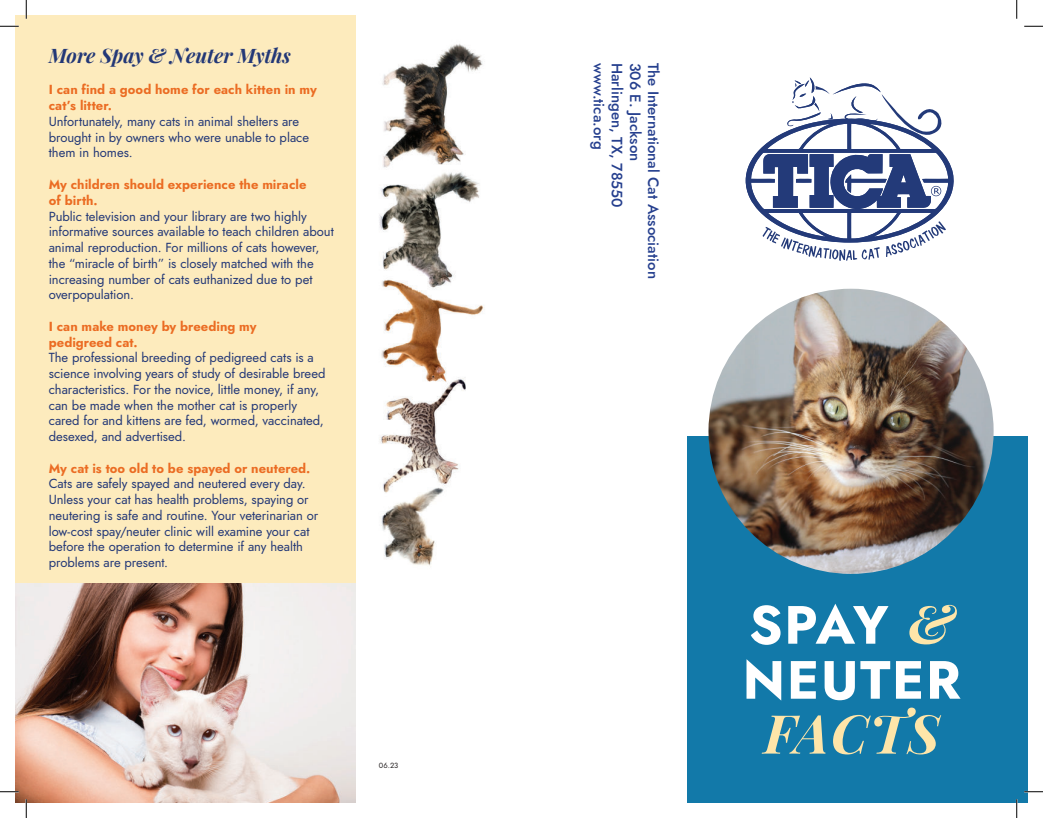
<style>
.page{position:relative;width:1043px;height:818px;background:#fff}
.page>*{position:absolute;margin:0;border:0;box-sizing:border-box;transform-origin:0 0}
.t1{font:700 53.75px/55px "Jost";letter-spacing:.03em;color:#fff}
.t2{font:italic 700 53.75px "Playfair Display";letter-spacing:.03em;color:#fee5a9}
.t3{font:italic 700 20px "Playfair Display";letter-spacing:-.01em;color:#233877}
.t4{font:500 15px "Jost";color:#253f8e}
.t5{font:13.12px/15.8px "Jost";letter-spacing:-.005em;color:#233877}
.t6{font:700 13.12px/15.8px "Jost";letter-spacing:.005em;color:#eb6c23}
.t7{font:7.5px "Jost";color:#231f20}
.s1{font-family:"Playfair Display";font-style:italic;color:#fee5a9}
</style>
<div class="page">
<div style="left:687px;top:436px;width:341px;height:366px;background:#1279a9"></div>
<div style="left:15px;top:15px;width:341px;height:787px;background:#fdebbd"></div>
<svg style="left:745px;top:77px;width:208px;height:184px"></svg>
<img style="left:379px;top:44px;width:105px;height:522px">
<img style="left:708px;top:289px;width:285px;height:285px;border-radius:142px">
<img style="left:15px;top:583px;width:341px;height:219px">
<svg style="left:0;top:25px;width:19px;height:2px"></svg>
<svg style="left:1024px;top:25px;width:18px;height:2px"></svg>
<svg style="left:0;top:790px;width:19px;height:2px"></svg>
<svg style="left:1024px;top:790px;width:18px;height:2px"></svg>
<svg style="left:25px;top:0;width:2px;height:19px"></svg>
<svg style="left:25px;top:799px;width:2px;height:19px"></svg>
<svg style="left:1016px;top:0;width:1px;height:19px"></svg>
<svg style="left:1015px;top:799px;width:2px;height:19px"></svg>
<h2 class="t3" style="left:49px;top:46px;width:244px">More Spay &amp; Neuter Myths</h2>
<p class="t6" style="left:49px;top:83px;width:269px">I can find a good home for each kitten in my cat’s litter.</p>
<p class="t5" style="left:49px;top:114px;width:262px">Unfortunately, many cats in animal shelters are brought in by owners who were unable to place them in homes.</p>
<p class="t6" style="left:49px;top:177px;width:259px">My children should experience the miracle of birth.</p>
<p class="t5" style="left:49px;top:209px;width:286px">Public television and your library are two highly informative sources available to teach children about animal reproduction. For millions of cats however, the “miracle of birth” is closely matched with the increasing number of cats euthanized due to pet overpopulation.</p>
<p class="t6" style="left:49px;top:319px;width:209px">I can make money by breeding my pedigreed cat.</p>
<p class="t5" style="left:49px;top:351px;width:278px">The professional breeding of pedigreed cats is a science involving years of study of desirable breed characteristics. For the novice, little money, if any, can be made when the mother cat is properly cared for and kittens are fed, wormed, vaccinated, desexed, and advertised.</p>
<p class="t6" style="left:49px;top:461px;width:263px">My cat is too old to be spayed or neutered.</p>
<p class="t5" style="left:49px;top:477px;width:271px">Cats are safely spayed and neutered every day.<br>Unless your cat has health problems, spaying or neutering is safe and routine. Your veterinarian or low-cost spay/neuter clinic will examine your cat before the operation to determine if any health problems are present.</p>
<p class="t7" style="left:379px;top:762px;width:21px">06.23</p>
<p class="t4" style="left:606px;top:62px;width:88px;rotate:90deg">www.tica.org</p>
<p class="t4" style="left:624px;top:62px;width:147px;rotate:90deg">Harlingen, TX, 78550</p>
<p class="t4" style="left:642px;top:62px;width:100px;rotate:90deg">306 E. Jackson</p>
<p class="t4" style="left:660px;top:62px;width:218px;rotate:90deg">The International Cat Association</p>
<h1 class="t1" style="left:742px;top:601px;width:220px">SPAY <span class="s1">&amp;<br></span>NEUTER</h1>
<h1 class="t2" style="left:764px;top:707px;width:177px">FACTS</h1>
</div>
